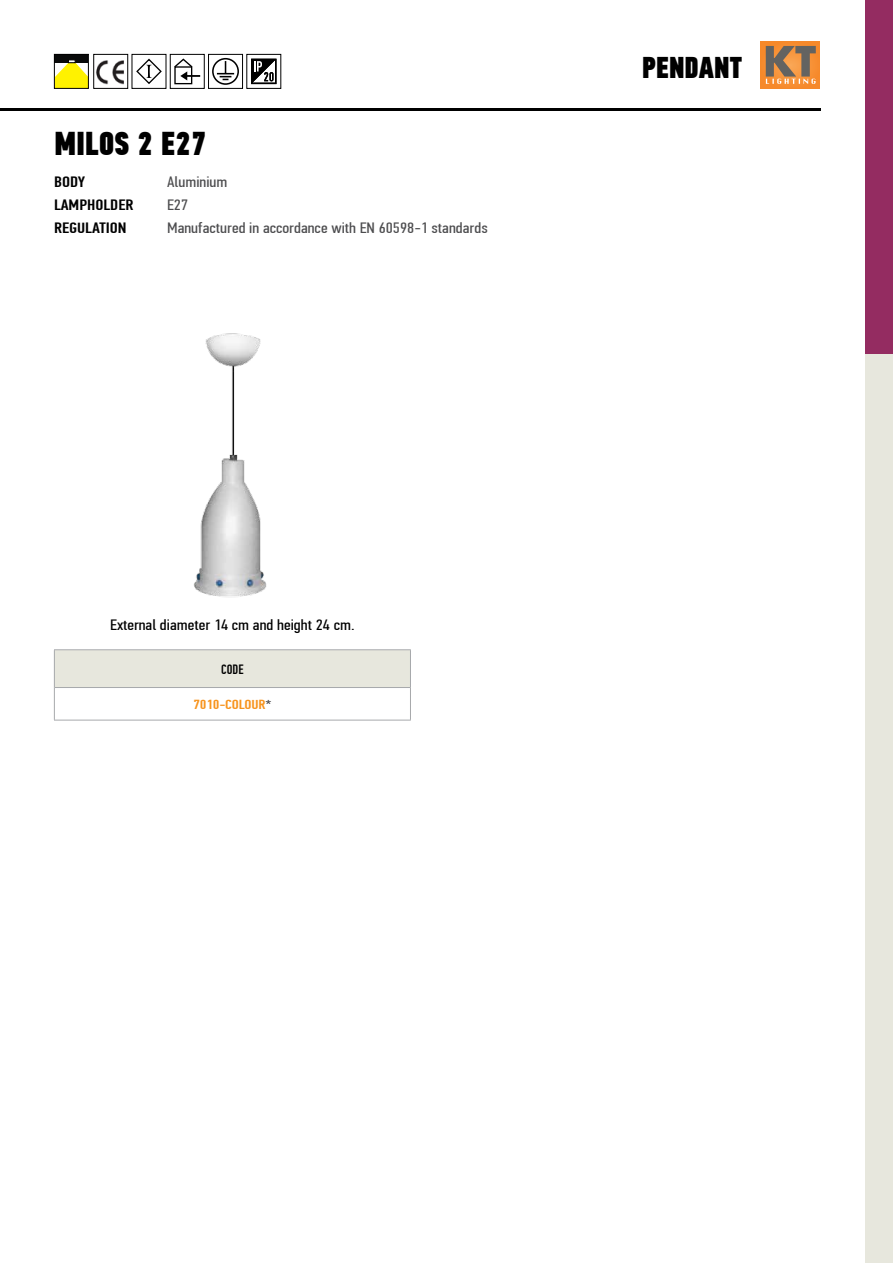
<style>
.page{position:relative;width:893px;height:1263px;background:#fff}
.page>*{position:absolute;margin:0;border:0;box-sizing:border-box;transform-origin:0 0}
.t1{font:33px "PF Din Text Comp Pro X Black";color:#000}
.t2{font:30px "PF Din Text Comp Pro X Black";color:#000}
.t3{font:15px "PF Din Text Comp Pro";color:#4d4d4f;scale:1.25 1}
.t4{font:15px "PF Din Text Comp Pro";color:#000;scale:1.25 1}
.t5{font:500 15px "PF Din Text Comp Pro";color:#000;scale:1.25 1}
.t6{font:500 13.5px "PF Din Text Comp Pro";color:#000}
.t7{font:500 13.2px "PF Din Text Comp Pro";letter-spacing:-.01em;color:#f7941e;scale:1.25 1}
.s1{color:#4d4d4f}
</style>
<div class="page">
<div style="left:865px;top:338px;width:28px;height:925px;background:#e7e7dd"></div>
<div style="left:865px;top:0;width:28px;height:354px;background:#942c61"></div>
<div style="left:761px;top:41px;width:59px;height:48px;background:#f6892b"></div>
<svg style="left:766px;top:46px;width:50px;height:38px"></svg>
<hr style="left:0;top:109px;width:821px;height:2px;background:#000">
<div style="left:55px;top:55px;width:33px;height:8px;background:#090a0a"></div>
<svg style="left:56px;top:60px;width:31px;height:27px"></svg>
<div style="left:54px;top:54px;width:35px;height:35px;border:1px solid #000"></div>
<div style="left:93px;top:54px;width:35px;height:35px;border:1px solid #000"></div>
<div style="left:132px;top:54px;width:34px;height:35px;border:1px solid #000"></div>
<div style="left:170px;top:54px;width:35px;height:35px;border:1px solid #000"></div>
<div style="left:208px;top:54px;width:35px;height:35px;border:1px solid #000"></div>
<svg style="left:251px;top:58px;width:26px;height:27px"></svg>
<div style="left:246px;top:54px;width:35px;height:35px;border:1px solid #000"></div>
<svg style="left:212px;top:58px;width:27px;height:27px"></svg>
<div style="left:174px;top:66px;width:18px;height:18px;border:1px solid #000"></div>
<svg style="left:174px;top:58px;width:26px;height:22px"></svg>
<img style="left:96px;top:60px;width:28px;height:25px">
<svg style="left:136px;top:59px;width:26px;height:25px"></svg>
<div style="left:251px;top:59px;width:25px;height:25px;border:1px solid #000"></div>
<svg style="left:252px;top:59px;width:24px;height:24px"></svg>
<div style="left:54px;top:650px;width:356px;height:37px;background:#e7e7dd"></div>
<hr style="left:54px;top:650px;width:1px;height:37px;background:#a7a9ac">
<hr style="left:54px;top:687px;width:1px;height:33px;background:#a7a9ac">
<hr style="left:54px;top:649px;width:357px;height:1px;background:#a7a9ac">
<hr style="left:410px;top:650px;width:1px;height:37px;background:#a7a9ac">
<hr style="left:410px;top:687px;width:1px;height:33px;background:#a7a9ac">
<hr style="left:55px;top:687px;width:355px;height:1px;background:#a7a9ac">
<hr style="left:54px;top:720px;width:357px;height:1px;background:#a7a9ac">
<img style="left:193px;top:333px;width:74px;height:264px">
<h1 class="t1" style="left:54px;top:123px;width:154px">MILOS 2 E27</h1>
<p class="t5" style="left:54px;top:173px;width:26px">BODY</p>
<p class="t3" style="left:167px;top:173px;width:50px">Aluminium</p>
<p class="t5" style="left:54px;top:196px;width:8px">LAMP</p>
<p class="t5" style="left:87px;top:196px;width:39px">HOLDER</p>
<p class="t3" style="left:167px;top:196px;width:18px">E27</p>
<p class="t5" style="left:54px;top:219px;width:31px">REGULATI</p>
<p class="t5" style="left:110px;top:219px;width:13px">ON</p>
<p class="t3" style="left:167px;top:220px;width:258px">Manufactured in accordance with ΕΝ 60598-1 standards</p>
<p class="t4" style="left:110px;top:616px;width:197px">External diameter 14 cm and height 24 cm.</p>
<p class="t6" style="left:221px;top:661px;width:24px">CODE</p>
<p class="t7" style="left:193px;top:696px;width:64px">7010-COLOUR<span class="s1">*</span></p>
<h2 class="t2" style="left:642px;top:49px;width:101px">PENDANT</h2>
</div>
